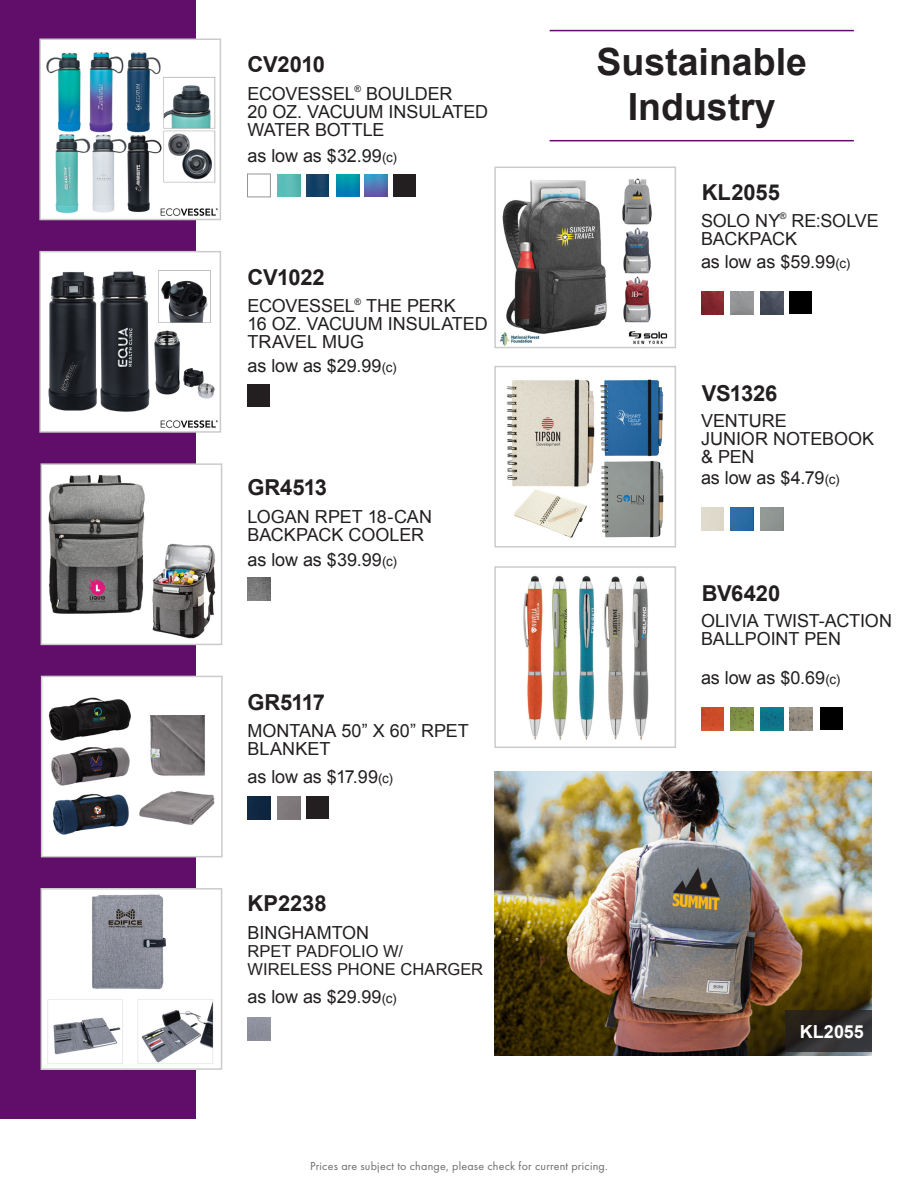
<style>
.page{position:relative;width:918px;height:1188px;background:#fff}
.page>*{position:absolute;margin:0;border:0;box-sizing:border-box;transform-origin:0 0}
.t1{font:700 37.5px "Arial";color:#231f20}
.t2{font:700 21.9px "Arial";letter-spacing:-.01em;color:#231f20}
.t3{font:18px/18px "Arial";letter-spacing:-.005em;color:#231f20}
.t4{font:700 18px "Arial";color:#fff}
.t5{font:16.5px/18px "Arial";letter-spacing:.005em;color:#231f20}
.t6{font:12px "Futura PT";letter-spacing:.02em;color:#6c6d70}
.s1{font-size:13.5px}
</style>
<div class="page">
<img style="left:248px;top:578px;width:22px;height:23px">
<div style="left:247px;top:174px;width:24px;height:23px;background:#fff;border:1px solid #939598"></div>
<img style="left:277px;top:174px;width:23px;height:23px">
<img style="left:306px;top:174px;width:23px;height:23px">
<img style="left:336px;top:174px;width:23px;height:23px">
<img style="left:365px;top:174px;width:23px;height:23px">
<div style="left:393px;top:174px;width:23px;height:23px;background:#231f20"></div>
<div style="left:247px;top:384px;width:23px;height:23px;background:#231f20"></div>
<img style="left:248px;top:796px;width:22px;height:23px">
<div style="left:306px;top:796px;width:23px;height:23px;background:#231f20"></div>
<div style="left:0;top:0;width:195px;height:1119px;background:#600e69"></div>
<img style="left:42px;top:42px;width:176px;height:175px">
<div style="left:39px;top:39px;width:182px;height:181px;border:2px solid #caccca"></div>
<img style="left:42px;top:254px;width:176px;height:176px">
<div style="left:39px;top:251px;width:182px;height:182px;border:2px solid #caccca"></div>
<div style="left:41px;top:463px;width:181px;height:182px;background:#fff;border:2px solid #caccca"></div>
<img style="left:44px;top:891px;width:170px;height:176px">
<div style="left:41px;top:888px;width:181px;height:182px;border:2px solid #caccca"></div>
<img style="left:44px;top:679px;width:171px;height:175px">
<div style="left:41px;top:676px;width:182px;height:181px;border:2px solid #caccca"></div>
<img style="left:247px;top:1017px;width:23px;height:23px">
<img style="left:48px;top:474px;width:97px;height:140px">
<img style="left:152px;top:543px;width:64px;height:96px">
<img style="left:506px;top:379px;width:158px;height:159px">
<div style="left:494px;top:366px;width:182px;height:182px;border:2px solid #caccca"></div>
<img style="left:523px;top:575px;width:126px;height:165px">
<div style="left:494px;top:566px;width:182px;height:182px;border:2px solid #caccca"></div>
<img style="left:494px;top:772px;width:378px;height:283px">
<svg style="left:786px;top:1011px;width:86px;height:41px"></svg>
<hr style="left:550px;top:30px;width:304px;height:1px;background:#600e69">
<hr style="left:550px;top:140px;width:304px;height:1px;background:#600e69">
<img style="left:701px;top:291px;width:23px;height:23px">
<img style="left:731px;top:507px;width:23px;height:23px">
<img style="left:731px;top:291px;width:23px;height:23px">
<img style="left:760px;top:291px;width:23px;height:23px">
<div style="left:789px;top:291px;width:23px;height:23px;background:#000"></div>
<img style="left:701px;top:707px;width:23px;height:23px">
<img style="left:731px;top:707px;width:23px;height:23px">
<img style="left:790px;top:707px;width:23px;height:23px">
<img style="left:760px;top:707px;width:23px;height:23px">
<div style="left:820px;top:707px;width:23px;height:23px;background:#000"></div>
<img style="left:499px;top:178px;width:169px;height:167px">
<div style="left:494px;top:167px;width:182px;height:181px;border:2px solid #caccca"></div>
<p class="t2" style="left:248px;top:52px;width:79px">CV2010</p>
<p class="t3" style="left:248px;top:85px;width:242px">ECOVESSEL<sup>®</sup> BOULDER<br>20 OZ. VACUUM INSULATED<br>WATER BOTTLE</p>
<p class="t3" style="left:248px;top:147px;width:151px">as low as $32.99<span class="s1">(c)</span></p>
<p class="t2" style="left:248px;top:264px;width:79px">CV1022</p>
<p class="t3" style="left:248px;top:297px;width:242px">ECOVESSEL<sup>®</sup> THE PERK<br>16 OZ. VACUUM INSULATED<br>TRAVEL MUG</p>
<p class="t3" style="left:248px;top:357px;width:151px">as low as $29.99<span class="s1">(c)</span></p>
<p class="t2" style="left:248px;top:475px;width:81px">GR4513</p>
<p class="t3" style="left:248px;top:508px;width:186px">LOGAN RPET 18-CAN<br>BACKPACK COOLER</p>
<p class="t3" style="left:248px;top:551px;width:151px">as low as $39.99<span class="s1">(c)</span></p>
<p class="t2" style="left:248px;top:689px;width:79px">GR5117</p>
<p class="t3" style="left:248px;top:722px;width:223px">MONTANA 50” X 60” RPET<br>BLANKET</p>
<p class="t3" style="left:248px;top:768px;width:147px">as low as $17.99<span class="s1">(c)</span></p>
<p class="t2" style="left:248px;top:890px;width:81px">KP2238</p>
<p class="t3" style="left:248px;top:923px;width:123px">BINGHAMTON</p>
<p class="t5" style="left:248px;top:942px;width:237px">RPET PADFOLIO W/<br>WIRELESS PHONE CHARGER</p>
<p class="t3" style="left:248px;top:988px;width:151px">as low as $29.99<span class="s1">(c)</span></p>
<p class="t1" style="left:597px;top:39px;width:212px">Sustainable</p>
<p class="t1" style="left:628px;top:84px;width:149px">Industry</p>
<p class="t2" style="left:702px;top:180px;width:80px">KL2055</p>
<p class="t3" style="left:701px;top:211px;width:179px">SOLO NY<sup>®</sup> RE:SOLVE<br>BACKPACK</p>
<p class="t3" style="left:701px;top:253px;width:151px">as low as $59.99<span class="s1">(c)</span></p>
<p class="t2" style="left:702px;top:380px;width:77px">VS1326</p>
<p class="t3" style="left:701px;top:412px;width:175px">VENTURE<br>JUNIOR NOTEBOOK &amp; PEN</p>
<p class="t3" style="left:701px;top:469px;width:140px">as low as $4.79<span class="s1">(c)</span></p>
<p class="t2" style="left:702px;top:580px;width:80px">BV6420</p>
<p class="t3" style="left:701px;top:612px;width:193px">OLIVIA TWIST-ACTION<br>BALLPOINT PEN</p>
<p class="t3" style="left:701px;top:669px;width:141px">as low as $0.69<span class="s1">(c)</span></p>
<p class="t4" style="left:800px;top:1021px;width:66px">KL2055</p>
<p class="t6" style="left:310px;top:1159px;width:299px">Prices are subject to change, please check for current pricing.</p>
</div>
